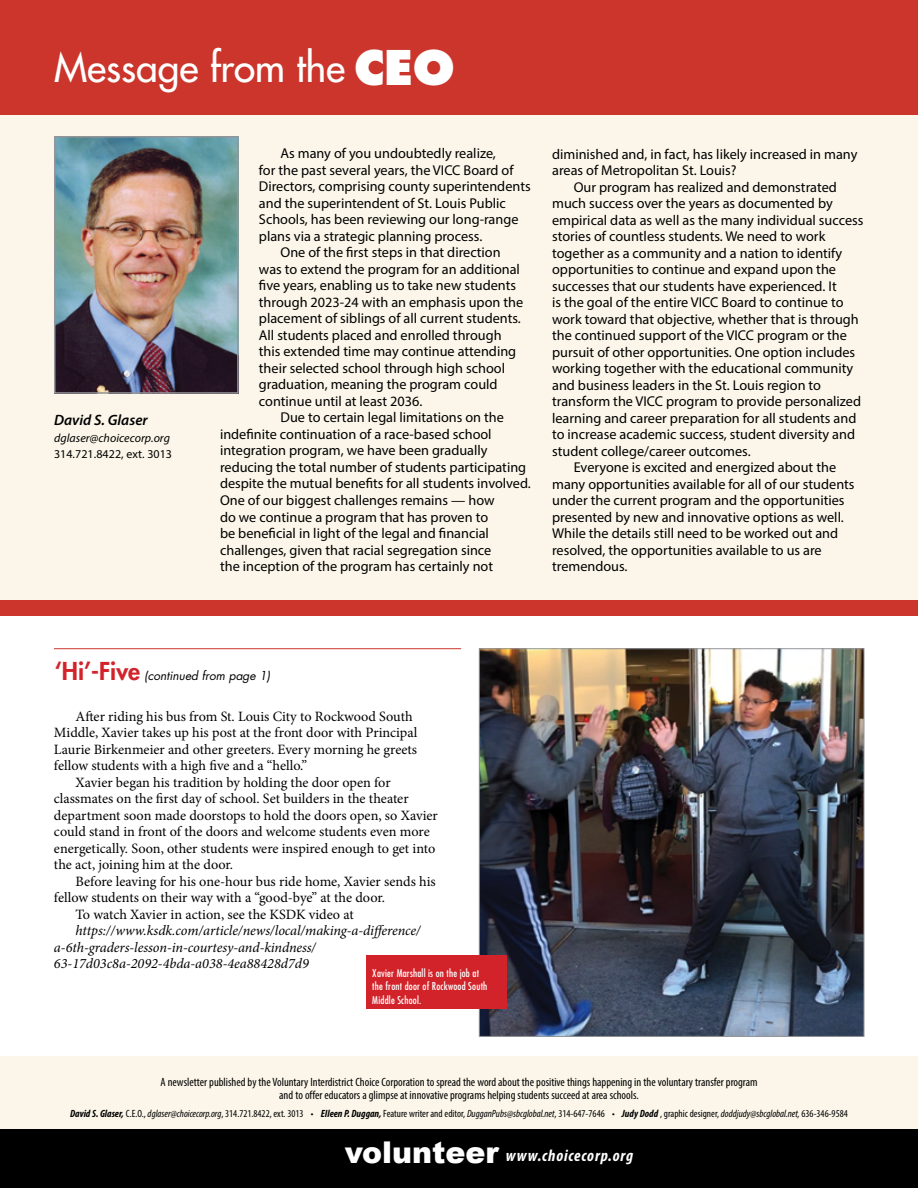
<style>
.page{position:relative;width:918px;height:1188px;background:#fff}
.page>*{position:absolute;margin:0;border:0;box-sizing:border-box;transform-origin:0 0}
.t1{font:39px "Futura";color:#fff}
.t2{font:italic 700 condensed 16.5px "Myriad Pro";letter-spacing:.05em;color:#fff}
.t3{font:italic 600 15px "Myriad Pro";color:#000}
.t4{font:14.25px/16.5px "Myriad Pro";color:#000}
.t5{font:14.25px "Minion Pro";color:#000}
.t6{font:italic 14.25px/16.5px "Minion Pro";letter-spacing:-.005em;color:#000}
.t7{font:condensed 12px/13.5px "Myriad Pro";color:#000;text-align:center}
.t8{font:italic 12px "Futura";color:#000}
.t9{font:italic 12px "Myriad Pro";letter-spacing:.005em;color:#000}
.t10{font:12px "Myriad Pro";letter-spacing:.005em;color:#000}
.t11{font:condensed 10.5px "Myriad Pro";color:#000}
.t12{font:condensed 10.5px/13.5px "Futura";letter-spacing:.02em;color:#fff}
.s1{font-weight:800;font-size:46.5px}
.s2{font-weight:800;font-style:normal;font-size:24px;color:#d2232a}
.s3{font-weight:700;font-style:italic}
.s4{font-style:italic}
.s5{font-family:"Arial";font-weight:900;font-style:normal;font-stretch:normal;font-size:30px}
</style>
<div class="page">
<div style="left:0;top:0;width:918px;height:605px;background:#fbf6e9"></div>
<div style="left:0;top:0;width:918px;height:114px;background:#cb352b"></div>
<div style="left:0;top:600px;width:918px;height:15px;background:#cb352b"></div>
<div style="left:0;top:1056px;width:918px;height:100px;background:#fbf6e9"></div>
<div style="left:0;top:1130px;width:918px;height:58px;background:#000"></div>
<img style="left:57px;top:139px;width:179px;height:252px">
<div style="left:54px;top:136px;width:185px;height:258px;border:2px solid #939598"></div>
<hr style="left:54px;top:648px;width:407px;height:1px;background:#cb352b">
<img style="left:481px;top:650px;width:381px;height:385px">
<div style="left:366px;top:956px;width:140px;height:53px;background:#d2232a"></div>
<h1 class="t1" style="left:54px;top:42px;width:402px">Message from the <span class="s1">CEO</span></h1>
<p class="t3" style="left:54px;top:411px;width:95px">David S. Glaser</p>
<p class="t9" style="left:54px;top:430px;width:118px">dglaser@choicecorp.org</p>
<p class="t10" style="left:54px;top:447px;width:120px">314.721.8422, ext. 3013</p>
<p class="t4" style="left:281px;top:145px;width:217px">As many of you undoubtedly realize,</p>
<p class="t4" style="left:259px;top:162px;width:256px">for the past several years, the VICC Board of</p>
<p class="t4" style="left:259px;top:178px;width:273px">Directors, comprising county superintendents</p>
<p class="t4" style="left:259px;top:195px;width:248px">and the superintendent of St. Louis Public</p>
<p class="t4" style="left:259px;top:211px;width:261px">Schools, has been reviewing our long-range</p>
<p class="t4" style="left:259px;top:228px;width:225px">plans via a strategic planning process.</p>
<p class="t4" style="left:281px;top:244px;width:222px">One of the first steps in that direction</p>
<p class="t4" style="left:259px;top:261px;width:263px">was to extend the program for an additional</p>
<p class="t4" style="left:259px;top:277px;width:259px">five years, enabling us to take new students</p>
<p class="t4" style="left:259px;top:294px;width:266px">through 2023-24 with an emphasis upon the</p>
<p class="t4" style="left:259px;top:310px;width:263px">placement of siblings of all current students.</p>
<p class="t4" style="left:259px;top:327px;width:244px">All students placed and enrolled through</p>
<p class="t4" style="left:259px;top:343px;width:259px">this extended time may continue attending</p>
<p class="t4" style="left:259px;top:360px;width:248px">their selected school through high school</p>
<p class="t4" style="left:259px;top:376px;width:240px">graduation, meaning the program could</p>
<p class="t4" style="left:259px;top:393px;width:165px">continue until at least 2036.</p>
<p class="t4" style="left:281px;top:409px;width:225px">Due to certain legal limitations on the</p>
<p class="t4" style="left:220px;top:426px;width:273px">indefinite continuation of a race-based school</p>
<p class="t4" style="left:220px;top:442px;width:269px">integration program, we have been gradually</p>
<p class="t4" style="left:220px;top:459px;width:308px">reducing the total number of students participating</p>
<p class="t4" style="left:220px;top:475px;width:312px">despite the mutual benefits for all students involved.</p>
<p class="t4" style="left:220px;top:492px;width:276px">One of our biggest challenges remains — how</p>
<p class="t4" style="left:220px;top:508px;width:270px">do we continue a program that has proven to</p>
<p class="t4" style="left:220px;top:525px;width:270px">be beneficial in light of the legal and financial</p>
<p class="t4" style="left:220px;top:541px;width:273px">challenges, given that racial segregation since</p>
<p class="t4" style="left:220px;top:558px;width:275px">the inception of the program has certainly not</p>
<p class="t4" style="left:552px;top:145px;width:307px">diminished and, in fact, has likely increased in many areas of Metropolitan St. Louis?</p>
<p class="t4" style="left:574px;top:178px;width:265px">Our program has realized and demonstrated</p>
<p class="t4" style="left:552px;top:195px;width:282px">much success over the years as documented by</p>
<p class="t4" style="left:552px;top:211px;width:313px">empirical data as well as the many individual success</p>
<p class="t4" style="left:552px;top:228px;width:275px">stories of countless students. We need to work</p>
<p class="t4" style="left:552px;top:244px;width:292px">together as a community and a nation to identify</p>
<p class="t4" style="left:552px;top:261px;width:285px">opportunities to continue and expand upon the</p>
<p class="t4" style="left:552px;top:277px;width:286px">successes that our students have experienced. It</p>
<p class="t4" style="left:552px;top:294px;width:293px">is the goal of the entire VICC Board to continue to</p>
<p class="t4" style="left:552px;top:310px;width:308px">work toward that objective, whether that is through</p>
<p class="t4" style="left:552px;top:327px;width:296px">the continued support of the VICC program or the</p>
<p class="t4" style="left:552px;top:343px;width:305px">pursuit of other opportunities. One option includes</p>
<p class="t4" style="left:552px;top:360px;width:303px">working together with the educational community</p>
<p class="t4" style="left:552px;top:376px;width:270px">and business leaders in the St. Louis region to</p>
<p class="t4" style="left:552px;top:393px;width:310px">transform the VICC program to provide personalized</p>
<p class="t4" style="left:552px;top:409px;width:306px">learning and career preparation for all students and</p>
<p class="t4" style="left:552px;top:426px;width:304px">to increase academic success, student diversity and</p>
<p class="t4" style="left:552px;top:442px;width:200px">student college/career outcomes.</p>
<p class="t4" style="left:574px;top:459px;width:264px">Everyone is excited and energized about the</p>
<p class="t4" style="left:552px;top:475px;width:304px">many opportunities available for all of our students</p>
<p class="t4" style="left:552px;top:492px;width:294px">under the current program and the opportunities</p>
<p class="t4" style="left:552px;top:508px;width:293px">presented by new and innovative options as well.</p>
<p class="t4" style="left:552px;top:525px;width:288px">While the details still need to be worked out and</p>
<p class="t4" style="left:552px;top:541px;width:271px">resolved, the opportunities available to us are</p>
<p class="t4" style="left:552px;top:558px;width:77px">tremendous.</p>
<p class="t8" style="left:55px;top:667px;width:217px"><span class="s2">‘Hi’-Five</span> (continued from page 1)</p>
<p class="t5" style="left:76px;top:707px;width:339px">After riding his bus from St. Louis City to Rockwood South</p>
<p class="t5" style="left:54px;top:723px;width:365px">Middle, Xavier takes up his post at the front door with Principal</p>
<p class="t5" style="left:54px;top:740px;width:365px">Laurie Birkenmeier and other greeters. Every morning he greets</p>
<p class="t5" style="left:54px;top:756px;width:255px">fellow students with a high five and a “hello.”</p>
<p class="t5" style="left:76px;top:773px;width:317px">Xavier began his tradition by holding the door open for</p>
<p class="t5" style="left:54px;top:789px;width:356px">classmates on the first day of school. Set builders in the theater</p>
<p class="t5" style="left:54px;top:806px;width:385px">department soon made doorstops to hold the doors open, so Xavier</p>
<p class="t5" style="left:54px;top:822px;width:377px">could stand in front of the doors and welcome students even more</p>
<p class="t5" style="left:54px;top:839px;width:383px">energetically. Soon, other students were inspired enough to get into</p>
<p class="t5" style="left:54px;top:855px;width:181px">the act, joining him at the door.</p>
<p class="t5" style="left:76px;top:872px;width:362px">Before leaving for his one-hour bus ride home, Xavier sends his</p>
<p class="t5" style="left:54px;top:888px;width:333px">fellow students on their way with a “good-bye” at the door.</p>
<p class="t5" style="left:76px;top:905px;width:280px">To watch Xavier in action, see the KSDK video at</p>
<p class="t6" style="left:54px;top:922px;width:368px;text-indent:22px">https://www.ksdk.com/article/news/local/making-a-difference/ a-6th-graders-lesson-in-courtesy-and-kindness/<br>63-17d03c8a-2092-4bda-a038-4ea88428d7d9</p>
<p class="t12" style="left:372px;top:966px;width:116px">Xavier Marshall is on the job at the front door of Rockwood South<br>Middle School.</p>
<p class="t7" style="left:160px;top:1075px;width:599px">A newsletter published by the Voluntary Interdistrict Choice Corporation to spread the word about the positive things happening in the voluntary transfer program and to offer educators a glimpse at innovative programs helping students succeed at area schools.</p>
<p class="t11" style="left:70px;top:1107px;width:779px"><span class="s3">David S. Glaser,</span> C.E.O., <span class="s4">dglaser@choicecorp.org</span>, 314.721.8422, ext. 3013 • <span class="s3">EIleen P. Duggan,</span> Feature writer and editor, <span class="s4">DugganPubs@sbcglobal.net</span>, 314-647-7646 • <span class="s3">Judy Dodd</span> , graphic designer, <span class="s4">doddjudy@sbcglobal.net,</span> 636-346-9584</p>
<p class="t2" style="left:345px;top:1145px;width:290px"><span class="s5">volunteer</span> www.choicecorp.org</p>
</div>
